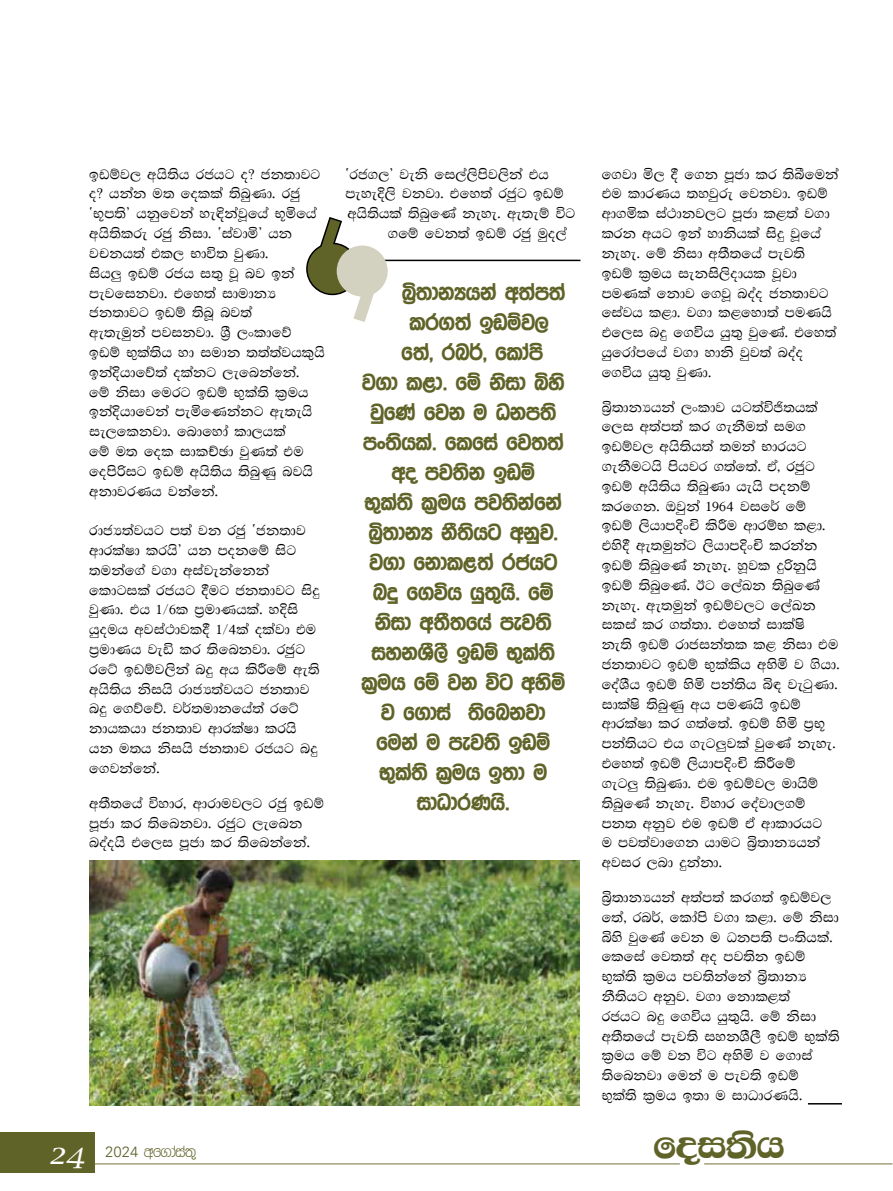
<style>
.page{position:relative;width:893px;height:1191px;background:#fff}
.page>*{position:absolute;margin:0;border:0;box-sizing:border-box;transform-origin:0 0}
.t1{font:40.2px "FM Samanthax";color:#606328}
.t2{font:22.5px "FM Sandhyaneex";color:#606328}
.t3{font:16.5px/19.8px "FM Abhayax";color:#000}
.t4{font:15px "FM Rashmeex";color:#606328}
.s1{font-family:"Lucida Calligraphy";font-style:italic;font-size:30px;color:#fff}
</style>
<div class="page">
<div style="left:0;top:1132px;width:95px;height:41px;background:#606328"></div>
<hr style="left:95px;top:1163px;width:585px;height:1px;background:#a2a07b">
<hr style="left:704px;top:1163px;width:188px;height:1px;background:#a2a07b">
<img style="left:89px;top:860px;width:491px;height:246px">
<hr style="left:808px;top:1103px;width:34px;height:1px;background:#000">
<hr style="left:344px;top:260px;width:236px;height:1px;background:#000">
<svg style="left:306px;top:217px;width:82px;height:105px"></svg>
<p class="t3" style="left:89px;top:164px;width:246px">bvïj, whs;sh rchg o@ ck;djg o@ hkak u; folla ;snqKd' rcq zN+m;sZ hkqfjka ye¢kajQfha N+ñfha whs;slre rcqksid' ziajdñZ hk jpkh;a tl, Ndú; jqKd'<br>ish¨ bvï rch i;= jQnj bka mejfikjd' tfy;a idudkH ck;djg bvï ;snQnj;a<br>we;euqka mjikjd' Y%S,xldfõ<br>bvï N=la;sh yd iudk ;;a;ajhl=hs bkaÈhdfõ;a olakg ,efnkafka'<br>fï ksid furg bvï N=la;sl%uh bkaÈhdfjka meñfKkakg we;ehs ie,flkjd' fndfyda ld,hla<br>fï u; fol idlÉPd jqK;a tu fomsßig bvï whs;sh ;snqKqnjhs wkdjrKh jkafka'</p>
<p class="t3" style="left:89px;top:521px;width:241px">rdcH;ajhg m;a jk rcqzck;dj wdrlaId lrhsZ hk mokfï isg ;ukaf.a j.d wiajekafkka fldgila rchg §ug ck;djg isÿ jqKd' th 1$6l m%udKhla' yÈis hqouh wjia:djl§ 1$4la olajd tu m%udKh jeä lr ;sfnkjd' rcqg rfÜ bvïj,ska nÿ wh lsÍfï we;s whs;sh ksihsrdcH;ajhg ck;dj nÿ f.õfõ' j¾;udkfha;a rfÜ kdhlhd ck;dj wdrlaId lrhs hk u;h ksihsck;dj rchg nÿ f.jkafka'</p>
<p class="t3" style="left:89px;top:793px;width:237px">w;S;fha úydr" wdrduj,g rcqbvï mQcd lr ;sfnkjd' rcqg ,efnk noaohstf,i mQcd lr ;sfnkafka'</p>
<p class="t3" style="left:345px;top:164px;width:205px">zrc.,Z jeksfi,a,smsj,ska th</p>
<p class="t3" style="left:345px;top:184px;width:220px">meyeÈ,sjkjd' tfy;a rcqg bvï</p>
<p class="t3" style="left:347px;top:204px;width:230px">whs;shla ;snqfKa keye' we;eï úg</p>
<p class="t3" style="left:388px;top:224px;width:181px">.fï fjk;a bvï rcquqo,a</p>
<h2 class="t2" style="left:402px;top:279px;width:165px">ì%;dkHhka w;am;a</h2>
<h2 class="t2" style="left:409px;top:309px;width:141px">lr.;a bvïj,</h2>
<h2 class="t2" style="left:402px;top:339px;width:156px">f;a" rn¾" fldams</h2>
<h2 class="t2" style="left:362px;top:369px;width:218px">j.d l&lt;d' fï ksid ìys</h2>
<h2 class="t2" style="left:370px;top:399px;width:201px">jqfKa fjk u Okm;s</h2>
<h2 class="t2" style="left:363px;top:429px;width:202px">mx;shla' flfia fj;;a</h2>
<h2 class="t2" style="left:392px;top:459px;width:145px">wo mj;sk bvï</h2>
<h2 class="t2" style="left:365px;top:489px;width:198px">N=la;sl%uh mj;skafka</h2>
<h2 class="t2" style="left:369px;top:519px;width:191px">ì%;dkH kS;shg wkqj'</h2>
<h2 class="t2" style="left:369px;top:549px;width:190px">j.d fkdl&lt;;a rchg</h2>
<h2 class="t2" style="left:373px;top:579px;width:182px">nÿ f.úh hq;=hs' fï</h2>
<h2 class="t2" style="left:375px;top:609px;width:192px">ksid w;S;fha mej;s</h2>
<h2 class="t2" style="left:372px;top:639px;width:198px">iykYS,Sbvï N=la;s</h2>
<h2 class="t2" style="left:361px;top:669px;width:205px">l%uh fï jk úg wysñ</h2>
<h2 class="t2" style="left:381px;top:699px;width:166px">j f.dia ;sfnkjd</h2>
<h2 class="t2" style="left:376px;top:729px;width:176px">fuka u mej;sbvï</h2>
<h2 class="t2" style="left:379px;top:759px;width:169px">N=la;sl%uh b;d u</h2>
<h2 class="t2" style="left:417px;top:789px;width:103px">idOdrKhs'</h2>
<p class="t4" style="left:48px;top:1143px;width:149px"><span class="s1">24</span> 2024 wf.daia;=</p>
<p class="t3" style="left:602px;top:164px;width:241px">f.jd ñ, § f.k mQcd lr ;sîfuka tu ldrKh ;yjqre fjkjd' bvï wd.ñl ia:dkj,g mQcd l&lt;;a j.d lrk whg bka ydkshla isÿ jQfha keye' fï ksid w;S;fha mej;s bvï l%uh iekis,sodhl jQjd muKla fkdj f.jQnoao ck;djg fiajh l&lt;d' j.d l&lt;fyd;a muKhs tf,i nÿ f.úh hq;= jqfKa' tfy;a hqfrdamfha j.d ydksjqj;a noao f.úh hq;= jqKd'</p>
<p class="t3" style="left:602px;top:397px;width:240px">ì%;dkHhka ,xldj hg;aúð;hla f,i w;am;a lr .ekSu;a iu. bvïj, whs;sh;a ;uka Ndrhg .ekSughsmshjr .;af;a' tA" rcqg bvï whs;sh ;snqKd hehsmokï lrf.k' Tjqka 1964 jif¾ fï bvï ,shdmÈxÑ lsÍu wdrïN l&lt;d' tys§ we;uqkag ,shdmÈxÑ lrkak bvï ;snqfKa keye' yQjl ÿßkqhs bvï ;snqfKa' Bg f,aLk ;snqfKa keye' we;uqka bvïj,g f,aLk ilia lr .;a;d' tfy;a idlaIs ke;sbvï rdcika;l l&lt; ksid tu ck;djg bvï N=lalsh wysñ j .shd' foaYSh bvï ysñ mka;sh ì| jegqKd' idlaIs;snqKqwh muKhsbvï wdrlaId lr .;af;a' bvï ysñ m%N+ mka;shg th .eg¨jla jqfKa keye' tfy;a bvï ,shdmÈxÑ lsÍfï<br>.eg¨ ;snqKd' tu bvïj, udhsï ;snqfKa keye' úydr foajd,.ï mk; wkqj tu bvï ta wdldrhg<br>u mj;ajdf.k hdug ì%;dkHhka wjir ,nd ÿkakd'</p>
<p class="t3" style="left:602px;top:887px;width:249px">ì%;dkHhka w;am;a lr.;a bvïj, f;a" rn¾" fldamsj.d l&lt;d' fï ksid ìysjqfKa fjk u Okm;smx;shla' flfia fj;;a wo mj;sk bvï<br>N=la;sl%uh mj;skafka ì%;dkH kS;shg wkqj' j.d fkdl&lt;;a<br>rchg nÿ f.úh hq;=hs' fï ksid w;S;fha mej;siykYS,Sbvï N=la;s l%uh fï jk úg wysñ j f.dia ;sfnkjd fuka u mej;sbvï<br>N=la;sl%uh b;d u idOdrKhs'</p>
<h1 class="t1" style="left:654px;top:1125px;width:132px">foi;sh</h1>
</div>
